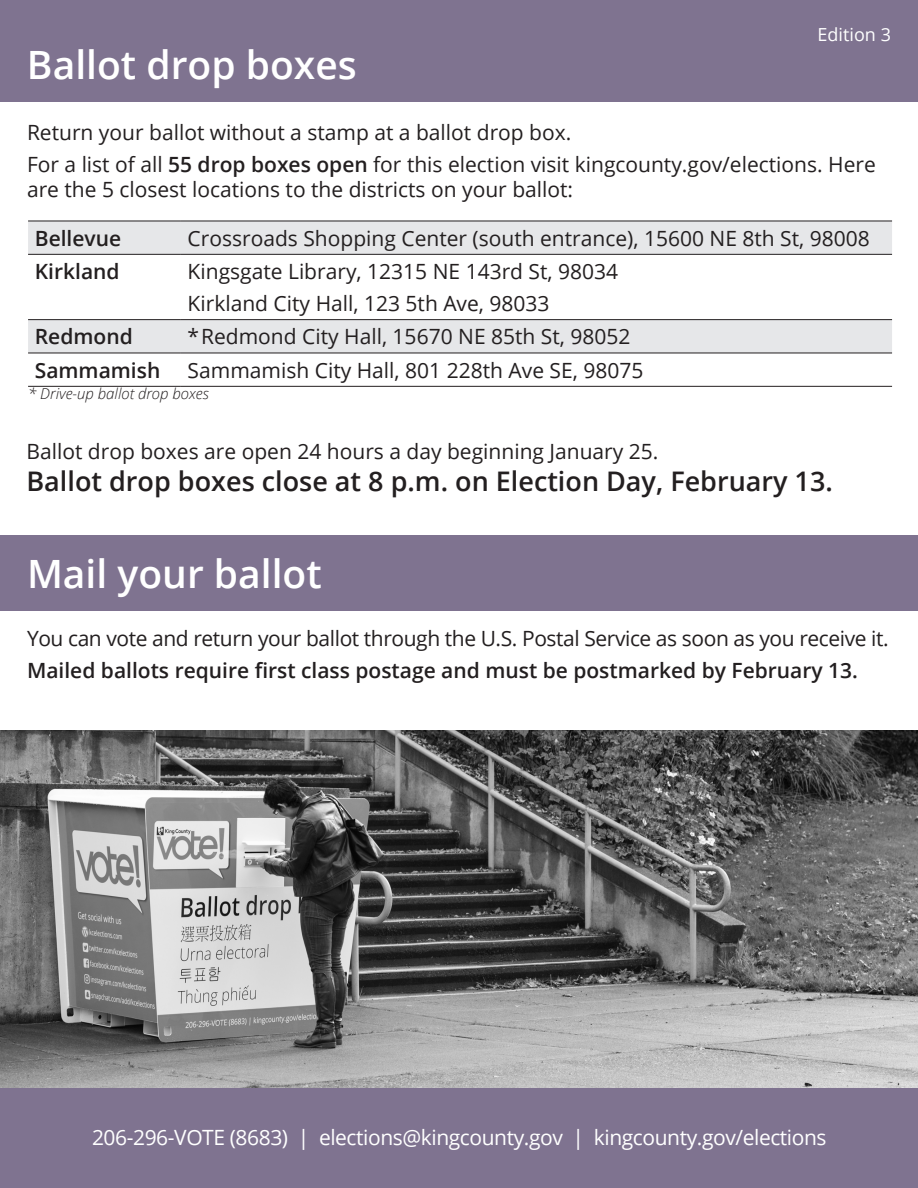
<style>
.page{position:relative;width:918px;height:1188px;background:#fff}
.page>*{position:absolute;margin:0;border:0;box-sizing:border-box;transform-origin:0 0}
.t1{font:600 39px "Open Sans";color:#fff}
.t2{font:600 27px "Open Sans";color:#231f20}
.t3{font:21px/32px "Open Sans";color:#231f20}
.t4{font:21px/32px "Open Sans";letter-spacing:-.02em;color:#231f20}
.t5{font:21px "Open Sans";letter-spacing:-.02em;color:#fff}
.t6{font:600 21px "Open Sans";color:#231f20}
.t7{font:18px "Open Sans";color:#fff}
.t8{font:italic 300 15px "Open Sans";color:#231f20}
.s1{font-weight:600}
</style>
<div class="page">
<div style="left:0;top:0;width:918px;height:102px;background:#7f7390"></div>
<div style="left:0;top:535px;width:918px;height:75px;background:#7f7390"></div>
<div style="left:0;top:1086px;width:918px;height:102px;background:#7f7390"></div>
<img style="left:0;top:730px;width:918px;height:358px">
<svg style="left:28px;top:222px;width:864px;height:131px;fill:#e7e8ea"></svg>
<hr style="left:28px;top:221px;width:153px;height:1px;background:#231f20">
<hr style="left:181px;top:221px;width:711px;height:1px;background:#231f20">
<hr style="left:28px;top:254px;width:153px;height:1px;background:#231f20">
<hr style="left:181px;top:254px;width:711px;height:1px;background:#231f20">
<hr style="left:28px;top:319px;width:153px;height:1px;background:#231f20">
<hr style="left:181px;top:319px;width:711px;height:1px;background:#231f20">
<hr style="left:28px;top:353px;width:153px;height:1px;background:#231f20">
<hr style="left:181px;top:353px;width:711px;height:1px;background:#231f20">
<hr style="left:28px;top:386px;width:153px;height:1px;background:#231f20">
<hr style="left:181px;top:386px;width:711px;height:1px;background:#231f20">
<p class="t1" style="left:27px;top:38px;width:331px">Ballot drop boxes</p>
<p class="t7" style="left:818px;top:23px;width:75px">Edition 3</p>
<p class="t3" style="left:27px;top:116px;width:850px">Return your ballot without a stamp at a ballot drop box.<br>For a list of all <span class="s1">55 drop boxes open</span> for this election visit kingcounty.gov/elections. Here</p>
<p class="t3" style="left:27px;top:173px;width:548px">are the 5 closest locations to the districts on your ballot:</p>
<p class="t6" style="left:35px;top:224px;width:88px">Bellevue</p>
<p class="t3" style="left:188px;top:222px;width:684px">Crossroads Shopping Center (south entrance), 15600 NE 8th St, 98008</p>
<p class="t6" style="left:35px;top:257px;width:86px">Kirkland</p>
<p class="t3" style="left:188px;top:255px;width:432px">Kingsgate Library, 12315 NE 143rd St, 98034<br>Kirkland City Hall, 123 5th Ave, 98033</p>
<p class="t6" style="left:35px;top:322px;width:99px">Redmond</p>
<p class="t3" style="left:188px;top:320px;width:444px">* Redmond City Hall, 15670 NE 85th St, 98052</p>
<p class="t6" style="left:35px;top:356px;width:127px">Sammamish</p>
<p class="t3" style="left:188px;top:354px;width:457px">Sammamish City Hall, 801 228th Ave SE, 98075</p>
<p class="t8" style="left:28px;top:383px;width:182px">* Drive-up ballot drop boxes</p>
<p class="t3" style="left:26px;top:435px;width:634px">Ballot drop boxes are open 24 hours a day beginning January 25.</p>
<p class="t2" style="left:26px;top:463px;width:808px">Ballot drop boxes close at 8 p.m. on Election Day, February 13.</p>
<p class="t1" style="left:27px;top:547px;width:296px">Mail your ballot</p>
<p class="t4" style="left:27px;top:622px;width:863px">You can vote and return your ballot through the U.S. Postal Service as soon as you receive it.<br><span class="s1">Mailed ballots require first class postage and must be postmarked by February 13.</span></p>
<p class="t5" style="left:92px;top:1123px;width:736px">206-296-VOTE (8683) | elections@kingcounty.gov | kingcounty.gov/elections</p>
</div>
